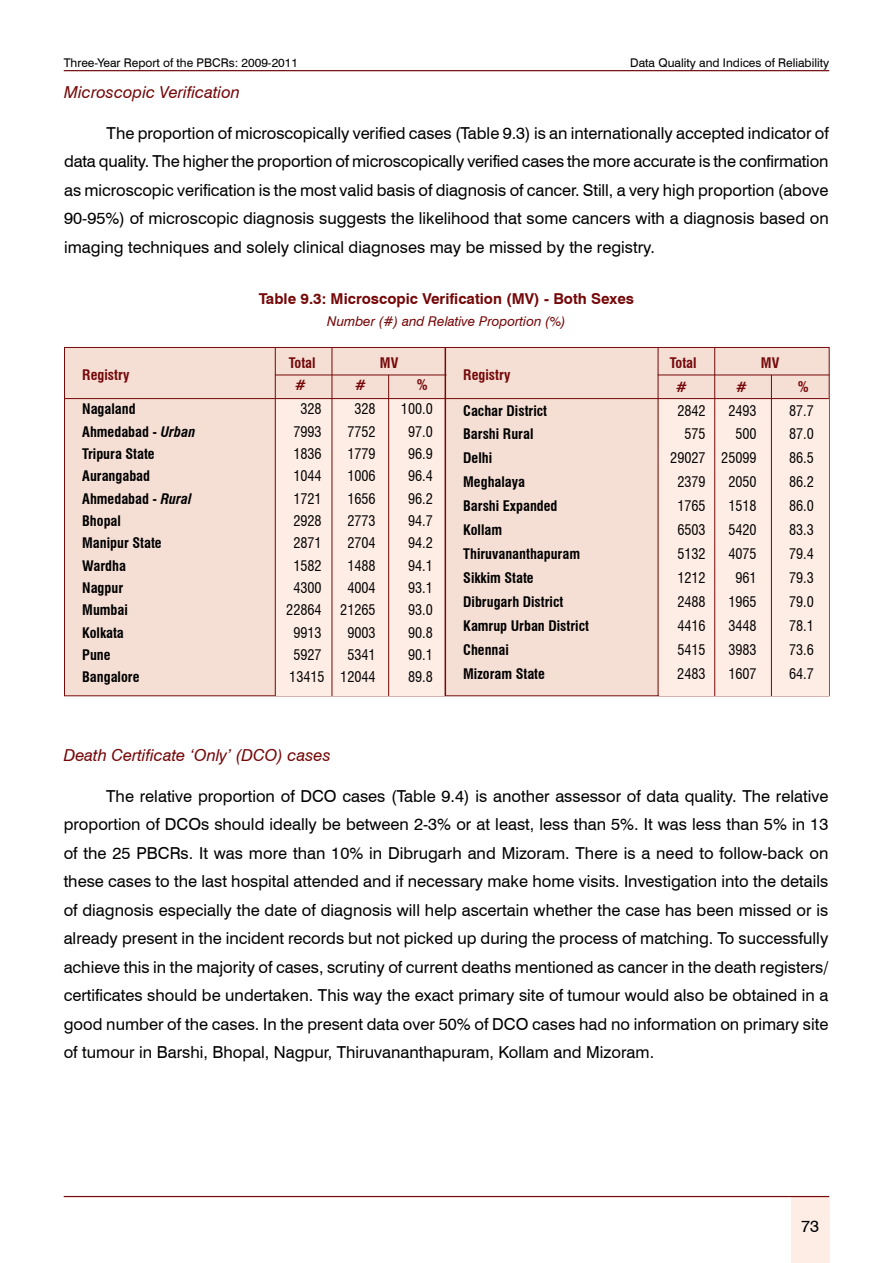
<style>
.page{position:relative;width:893px;height:1263px;background:#fff}
.page>*{position:absolute;margin:0;border:0;box-sizing:border-box;transform-origin:0 0}
.t1{font:16.5px/28.5px "Swiss 721 BT";color:#000;text-align:justify}
.t2{font:italic 16.5px "Swiss 721 BT";color:#750809}
.t3{font:700 15px "Swiss 721 BT";color:#750809}
.t4{font:condensed 14.25px "Swiss 721 BT";color:#000}
.t5{font:700 condensed 14.25px "Swiss 721 BT";color:#000}
.t6{font:700 condensed 14.25px "Swiss 721 BT";color:#750809}
.t7{font:italic 13.5px "Swiss 721 BT";color:#750809}
.t8{font:12px "Swiss 721 BT";color:#000}
.s1{font-style:italic}
</style>
<div class="page">
<hr style="left:64px;top:70px;width:765px;height:1px;background:#750809">
<div style="left:791px;top:1197px;width:38px;height:66px;background:#feede5"></div>
<hr style="left:64px;top:1196px;width:765px;height:1px;background:#750809">
<div style="left:64px;top:347px;width:765px;height:349px;background:#f5dfd5;border:1px solid #750809"></div>
<div style="left:660px;top:399px;width:169px;height:296px;background:#feede5"></div>
<div style="left:275px;top:399px;width:170px;height:296px;background:#feede5"></div>
<hr style="left:64px;top:398px;width:765px;height:1px;background:#750809">
<hr style="left:275px;top:375px;width:171px;height:1px;background:#750809">
<hr style="left:275px;top:347px;width:1px;height:349px;background:#750809">
<hr style="left:332px;top:347px;width:1px;height:349px;background:#750809">
<hr style="left:388px;top:375px;width:1px;height:321px;background:#750809">
<hr style="left:445px;top:347px;width:1px;height:349px;background:#750809">
<hr style="left:658px;top:375px;width:171px;height:1px;background:#750809">
<hr style="left:658px;top:347px;width:1px;height:349px;background:#750809">
<hr style="left:714px;top:347px;width:1px;height:349px;background:#750809">
<hr style="left:771px;top:375px;width:1px;height:321px;background:#750809">
<p class="t8" style="left:64px;top:55px;width:236px">Three-Year Report of the PBCRs: 2009-2011</p>
<p class="t8" style="left:630px;top:55px;width:200px">Data Quality and Indices of Reliability</p>
<p class="t2" style="left:64px;top:82px;width:177px">Microscopic Verification</p>
<p class="t1" style="left:64px;top:119px;width:766px;text-indent:43px">The proportion of microscopically verified cases (Table 9.3) is an internationally accepted indicator of data quality. The higher the proportion of microscopically verified cases the more accurate is the confirmation as microscopic verification is the most valid basis of diagnosis of cancer. Still, a very high proportion (above 90-95%) of microscopic diagnosis suggests the likelihood that some cancers with a diagnosis based on imaging techniques and solely clinical diagnoses may be missed by the registry.</p>
<p class="t6" style="left:82px;top:366px;width:49px">Registry</p>
<p class="t3" style="left:259px;top:289px;width:377px">Table 9.3: Microscopic Verification (MV) - Both Sexes</p>
<p class="t7" style="left:327px;top:313px;width:240px">Number (#) and Relative Proportion (%)</p>
<p class="t6" style="left:289px;top:354px;width:28px">Total</p>
<p class="t6" style="left:380px;top:354px;width:20px">MV</p>
<p class="t6" style="left:295px;top:376px;width:12px">#</p>
<p class="t6" style="left:355px;top:376px;width:12px">#</p>
<p class="t6" style="left:417px;top:376px;width:12px">%</p>
<p class="t6" style="left:463px;top:366px;width:49px">Registry</p>
<p class="t6" style="left:670px;top:354px;width:28px">Total</p>
<p class="t6" style="left:761px;top:354px;width:20px">MV</p>
<p class="t6" style="left:676px;top:378px;width:12px">#</p>
<p class="t6" style="left:736px;top:378px;width:12px">#</p>
<p class="t6" style="left:798px;top:378px;width:12px">%</p>
<p class="t5" style="left:82px;top:400px;width:55px">Nagaland</p>
<p class="t4" style="left:300px;top:400px;width:23px">328</p>
<p class="t4" style="left:354px;top:400px;width:23px">328</p>
<p class="t4" style="left:401px;top:400px;width:33px">100.0</p>
<p class="t5" style="left:82px;top:423px;width:115px">Ahmedabad - <span class="s1">Urban</span></p>
<p class="t4" style="left:293px;top:423px;width:30px">7993</p>
<p class="t4" style="left:347px;top:423px;width:30px">7752</p>
<p class="t4" style="left:408px;top:423px;width:26px">97.0</p>
<p class="t5" style="left:82px;top:445px;width:74px">Tripura State</p>
<p class="t4" style="left:293px;top:445px;width:30px">1836</p>
<p class="t4" style="left:347px;top:445px;width:30px">1779</p>
<p class="t4" style="left:408px;top:445px;width:26px">96.9</p>
<p class="t5" style="left:82px;top:467px;width:69px">Aurangabad</p>
<p class="t4" style="left:293px;top:467px;width:30px">1044</p>
<p class="t4" style="left:347px;top:467px;width:30px">1006</p>
<p class="t4" style="left:408px;top:467px;width:26px">96.4</p>
<p class="t5" style="left:82px;top:490px;width:111px">Ahmedabad - <span class="s1">Rural</span></p>
<p class="t4" style="left:293px;top:490px;width:30px">1721</p>
<p class="t4" style="left:347px;top:490px;width:30px">1656</p>
<p class="t4" style="left:408px;top:490px;width:26px">96.2</p>
<p class="t5" style="left:82px;top:512px;width:40px">Bhopal</p>
<p class="t4" style="left:293px;top:512px;width:30px">2928</p>
<p class="t4" style="left:347px;top:512px;width:30px">2773</p>
<p class="t4" style="left:408px;top:512px;width:26px">94.7</p>
<p class="t5" style="left:82px;top:534px;width:81px">Manipur State</p>
<p class="t4" style="left:293px;top:534px;width:30px">2871</p>
<p class="t4" style="left:347px;top:534px;width:30px">2704</p>
<p class="t4" style="left:408px;top:534px;width:26px">94.2</p>
<p class="t5" style="left:82px;top:557px;width:45px">Wardha</p>
<p class="t4" style="left:293px;top:557px;width:30px">1582</p>
<p class="t4" style="left:347px;top:557px;width:30px">1488</p>
<p class="t4" style="left:408px;top:557px;width:26px">94.1</p>
<p class="t5" style="left:82px;top:579px;width:42px">Nagpur</p>
<p class="t4" style="left:293px;top:579px;width:30px">4300</p>
<p class="t4" style="left:347px;top:579px;width:30px">4004</p>
<p class="t4" style="left:408px;top:579px;width:26px">93.1</p>
<p class="t5" style="left:82px;top:601px;width:47px">Mumbai</p>
<p class="t4" style="left:286px;top:601px;width:37px">22864</p>
<p class="t4" style="left:340px;top:601px;width:37px">21265</p>
<p class="t4" style="left:408px;top:601px;width:26px">93.0</p>
<p class="t5" style="left:82px;top:624px;width:43px">Kolkata</p>
<p class="t4" style="left:293px;top:624px;width:30px">9913</p>
<p class="t4" style="left:347px;top:624px;width:30px">9003</p>
<p class="t4" style="left:408px;top:624px;width:26px">90.8</p>
<p class="t5" style="left:82px;top:646px;width:30px">Pune</p>
<p class="t4" style="left:293px;top:646px;width:30px">5927</p>
<p class="t4" style="left:347px;top:646px;width:30px">5341</p>
<p class="t4" style="left:408px;top:646px;width:26px">90.1</p>
<p class="t5" style="left:82px;top:668px;width:59px">Bangalore</p>
<p class="t4" style="left:289px;top:668px;width:88px">13415 12044</p>
<p class="t4" style="left:408px;top:668px;width:26px">89.8</p>
<p class="t5" style="left:463px;top:402px;width:85px">Cachar District</p>
<p class="t4" style="left:677px;top:402px;width:30px">2842</p>
<p class="t4" style="left:728px;top:402px;width:30px">2493</p>
<p class="t4" style="left:789px;top:402px;width:26px">87.7</p>
<p class="t5" style="left:463px;top:426px;width:72px">Barshi Rural</p>
<p class="t4" style="left:684px;top:426px;width:23px">575</p>
<p class="t4" style="left:735px;top:426px;width:23px">500</p>
<p class="t4" style="left:789px;top:426px;width:26px">87.0</p>
<p class="t5" style="left:463px;top:450px;width:30px">Delhi</p>
<p class="t4" style="left:670px;top:450px;width:88px">29027 25099</p>
<p class="t4" style="left:789px;top:450px;width:26px">86.5</p>
<p class="t5" style="left:463px;top:474px;width:63px">Meghalaya</p>
<p class="t4" style="left:677px;top:474px;width:30px">2379</p>
<p class="t4" style="left:728px;top:474px;width:30px">2050</p>
<p class="t4" style="left:789px;top:474px;width:26px">86.2</p>
<p class="t5" style="left:463px;top:498px;width:96px">Barshi Expanded</p>
<p class="t4" style="left:677px;top:498px;width:30px">1765</p>
<p class="t4" style="left:728px;top:498px;width:30px">1518</p>
<p class="t4" style="left:789px;top:498px;width:26px">86.0</p>
<p class="t5" style="left:463px;top:522px;width:40px">Kollam</p>
<p class="t4" style="left:677px;top:522px;width:30px">6503</p>
<p class="t4" style="left:728px;top:522px;width:30px">5420</p>
<p class="t4" style="left:789px;top:522px;width:26px">83.3</p>
<p class="t5" style="left:463px;top:546px;width:118px">Thiruvananthapuram</p>
<p class="t4" style="left:677px;top:546px;width:30px">5132</p>
<p class="t4" style="left:728px;top:546px;width:30px">4075</p>
<p class="t4" style="left:789px;top:546px;width:26px">79.4</p>
<p class="t5" style="left:463px;top:570px;width:72px">Sikkim State</p>
<p class="t4" style="left:677px;top:570px;width:30px">1212</p>
<p class="t4" style="left:735px;top:570px;width:23px">961</p>
<p class="t4" style="left:789px;top:570px;width:26px">79.3</p>
<p class="t5" style="left:463px;top:594px;width:102px">Dibrugarh District</p>
<p class="t4" style="left:677px;top:594px;width:30px">2488</p>
<p class="t4" style="left:728px;top:594px;width:30px">1965</p>
<p class="t4" style="left:789px;top:594px;width:26px">79.0</p>
<p class="t5" style="left:463px;top:618px;width:127px">Kamrup Urban District</p>
<p class="t4" style="left:677px;top:618px;width:30px">4416</p>
<p class="t4" style="left:728px;top:618px;width:30px">3448</p>
<p class="t4" style="left:789px;top:618px;width:26px">78.1</p>
<p class="t5" style="left:463px;top:642px;width:47px">Chennai</p>
<p class="t4" style="left:677px;top:642px;width:30px">5415</p>
<p class="t4" style="left:728px;top:642px;width:30px">3983</p>
<p class="t4" style="left:789px;top:642px;width:26px">73.6</p>
<p class="t5" style="left:463px;top:666px;width:83px">Mizoram State</p>
<p class="t4" style="left:677px;top:666px;width:30px">2483</p>
<p class="t4" style="left:728px;top:666px;width:30px">1607</p>
<p class="t4" style="left:789px;top:666px;width:26px">64.7</p>
<p class="t2" style="left:64px;top:745px;width:269px">Death Certificate ‘Only’ (DCO) cases</p>
<p class="t1" style="left:64px;top:781px;width:766px;text-indent:43px">The relative proportion of DCO cases (Table 9.4) is another assessor of data quality. The relative proportion of DCOs should ideally be between 2-3% or at least, less than 5%. It was less than 5% in 13 of the 25 PBCRs. It was more than 10% in Dibrugarh and Mizoram. There is a need to follow-back on these cases to the last hospital attended and if necessary make home visits. Investigation into the details of diagnosis especially the date of diagnosis will help ascertain whether the case has been missed or is already present in the incident records but not picked up during the process of matching. To successfully achieve this in the majority of cases, scrutiny of current deaths mentioned as cancer in the death registers/ certificates should be undertaken. This way the exact primary site of tumour would also be obtained in a good number of the cases. In the present data over 50% of DCO cases had no information on primary site of tumour in Barshi, Bhopal, Nagpur, Thiruvananthapuram, Kollam and Mizoram.</p>
<p class="t1" style="left:801px;top:1212px;width:20px">73</p>
</div>
